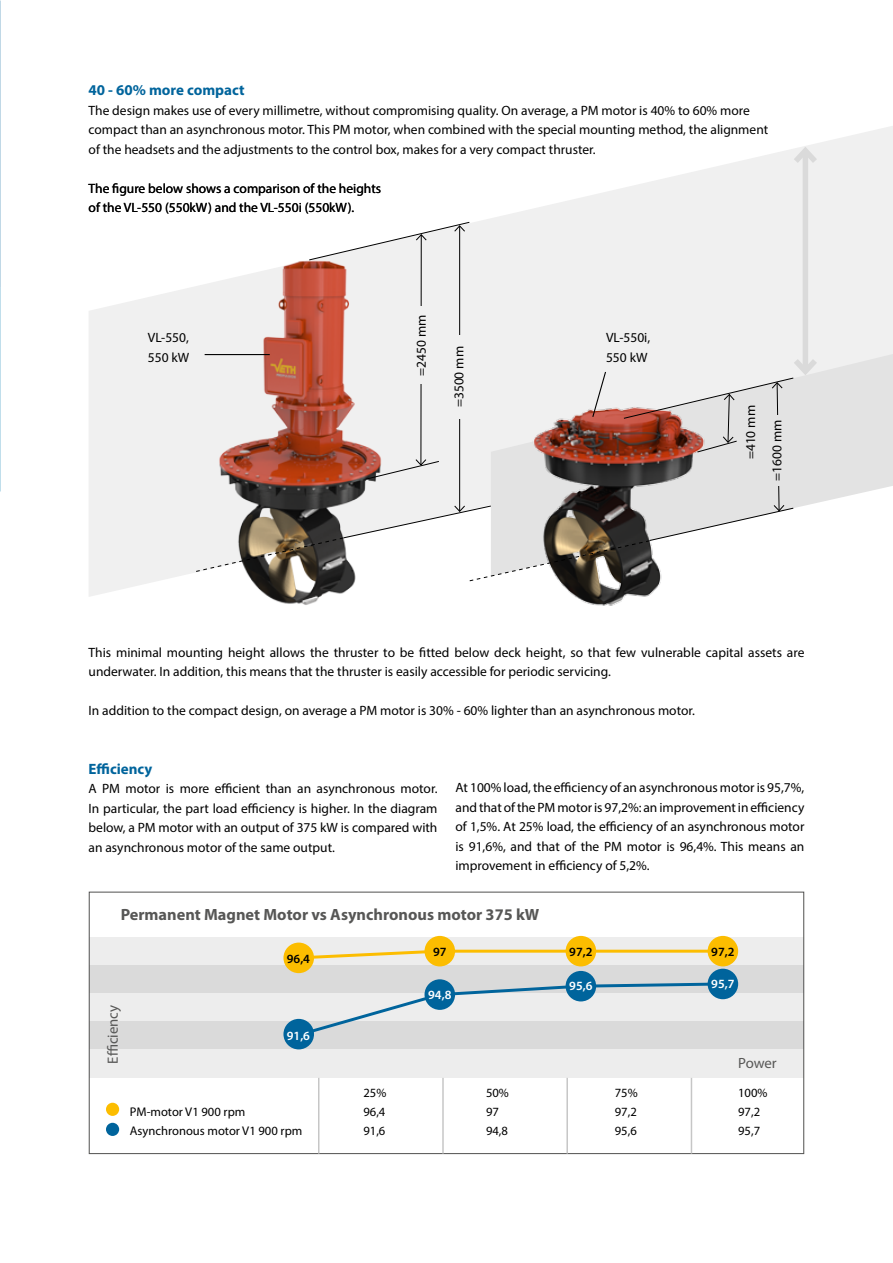
<style>
.page{position:relative;width:893px;height:1263px;background:#fff}
.page>*{position:absolute;margin:0;border:0;box-sizing:border-box;transform-origin:0 0}
.t1{font:700 16.35px "Myriad Pro";color:#575756}
.t2{font:700 15px "Myriad Pro";color:#00649c}
.t3{font:14.85px "Myriad Pro";color:#575756}
.t4{font:13.5px/19.5px "Myriad Pro";color:#000}
.t5{font:12.6px/19.2px "Myriad Pro";color:#000}
.t6{font:600 12.6px "Myriad Pro";color:#fff}
.t7{font:600 12.6px "Myriad Pro";color:#000}
</style>
<div class="page">
<svg style="left:89px;top:126px;width:804px;height:471px;fill:#f0f0f0"></svg>
<svg style="left:823px;top:354px;width:70px;height:222px;fill:#e3e3e3"></svg>
<img style="left:200px;top:242px;width:199px;height:363px">
<img style="left:508px;top:582px;width:211px;height:24px">
<hr style="left:420px;top:235px;width:2px;height:230px;background:#000">
<div style="left:408px;top:307px;width:26px;height:77px;background:#f0f0f0"></div>
<hr style="left:459px;top:226px;width:1px;height:285px;background:#000">
<svg style="left:308px;top:221px;width:162px;height:40px"></svg>
<div style="left:445px;top:335px;width:26px;height:84px;background:#f0f0f0"></div>
<div style="left:803px;top:151px;width:5px;height:220px;background:#dadada"></div>
<svg style="left:788px;top:143px;width:35px;height:26px"></svg>
<div style="left:89px;top:937px;width:715px;height:28px;background:#ededed"></div>
<div style="left:89px;top:965px;width:715px;height:28px;background:#dadada"></div>
<div style="left:89px;top:993px;width:715px;height:28px;background:#ededed"></div>
<div style="left:89px;top:1021px;width:715px;height:29px;background:#dadada"></div>
<div style="left:89px;top:1050px;width:715px;height:28px;background:#ededed"></div>
<div style="left:89px;top:891px;width:715px;height:263px;border:1px solid #575756"></div>
<hr style="left:318px;top:1078px;width:1px;height:75px;background:#c6c6c6">
<hr style="left:442px;top:1078px;width:2px;height:75px;background:#c6c6c6">
<hr style="left:566px;top:1078px;width:2px;height:75px;background:#c6c6c6">
<hr style="left:691px;top:1078px;width:1px;height:75px;background:#c6c6c6">
<div style="left:106px;top:1103px;width:13px;height:13px;background:#fcbd00;border-radius:50%"></div>
<div style="left:106px;top:1123px;width:13px;height:13px;background:#00649c;border-radius:50%"></div>
<div style="left:283px;top:1019px;width:31px;height:30px;background:#00649c;border-radius:50%"></div>
<div style="left:283px;top:942px;width:31px;height:31px;background:#fcbd00;border-radius:50%"></div>
<div style="left:424px;top:936px;width:31px;height:30px;background:#fcbd00;border-radius:50%"></div>
<svg style="left:424px;top:979px;width:31px;height:31px"></svg>
<div style="left:566px;top:936px;width:30px;height:30px;background:#fcbd00;border-radius:50%"></div>
<div style="left:566px;top:971px;width:30px;height:30px;background:#00649c;border-radius:50%"></div>
<div style="left:708px;top:936px;width:30px;height:30px;background:#fcbd00;border-radius:50%"></div>
<div style="left:708px;top:969px;width:30px;height:30px;background:#00649c;border-radius:50%"></div>
<svg style="left:310px;top:948px;width:401px;height:13px"></svg>
<svg style="left:295px;top:981px;width:430px;height:57px"></svg>
<svg style="left:195px;top:353px;width:628px;height:229px"></svg>
<p class="t2" style="left:89px;top:80px;width:158px">40 - 60% more compact</p>
<p class="t4" style="left:89px;top:100px;width:681px">The design makes use of every millimetre, without compromising quality. On average, a PM motor is 40% to 60% more compact than an asynchronous motor. This PM motor, when combined with the special mounting method, the alignment of the headsets and the adjustments to the control box, makes for a very compact thruster.</p>
<p class="t4" style="left:89px;top:178px;width:294px">The figure below shows a comparison of the heights of the VL-550 (550kW) and the VL-550i (550kW).</p>
<p class="t4" style="left:148px;top:328px;width:43px">VL-550,<br>550 kW</p>
<p class="t4" style="left:411px;top:376px;width:63px;rotate:-90deg">=2450 mm</p>
<p class="t4" style="left:449px;top:407px;width:63px;rotate:-90deg">=3500 mm</p>
<p class="t4" style="left:606px;top:328px;width:46px">VL-550i,<br>550 kW</p>
<p class="t4" style="left:737px;top:481px;width:77px;line-height:26.5px;text-indent:21px;rotate:-90deg">=410 mm =1600 mm</p>
<p class="t4" style="left:89px;top:642px;width:717px">This minimal mounting height allows the thruster to be fitted below deck height, so that few vulnerable capital assets are underwater. In addition, this means that the thruster is easily accessible for periodic servicing.</p>
<p class="t4" style="left:89px;top:701px;width:608px">In addition to the compact design, on average a PM motor is 30% - 60% lighter than an asynchronous motor.</p>
<p class="t2" style="left:89px;top:759px;width:65px">Efficiency</p>
<p class="t4" style="left:89px;top:779px;width:350px;text-align:justify">A PM motor is more efficient than an asynchronous motor.<br>In particular, the part load efficiency is higher. In the diagram below, a PM motor with an output of 375 kW is compared with an asynchronous motor of the same output.</p>
<p class="t4" style="left:455px;top:778px;width:350px;text-align:justify">At 100% load, the efficiency of an asynchronous motor is 95,7%, and that of the PM motor is 97,2%: an improvement in efficiency of 1,5%. At 25% load, the efficiency of an asynchronous motor is 91,6%, and that of the PM motor is 96,4%. This means an improvement in efficiency of 5,2%.</p>
<p class="t1" style="left:121px;top:905px;width:420px">Permanent Magnet Motor vs Asynchronous motor 375 kW</p>
<p class="t3" style="left:105px;top:1064px;width:61px;rotate:-90deg">Efficiency</p>
<p class="t7" style="left:287px;top:952px;width:25px">96,4</p>
<p class="t6" style="left:287px;top:1028px;width:25px">91,6</p>
<p class="t5" style="left:130px;top:1102px;width:174px">PM-motor V1 900 rpm<br>Asynchronous motor V1 900 rpm</p>
<p class="t7" style="left:433px;top:945px;width:15px">97</p>
<p class="t7" style="left:569px;top:945px;width:25px">97,2</p>
<p class="t7" style="left:711px;top:945px;width:25px">97,2</p>
<p class="t6" style="left:569px;top:979px;width:25px">95,6</p>
<p class="t6" style="left:711px;top:977px;width:25px">95,7</p>
<p class="t6" style="left:428px;top:988px;width:25px">94,8</p>
<p class="t3" style="left:738px;top:1055px;width:40px">Power</p>
<p class="t5" style="left:363px;top:1083px;width:24px;text-align:justify">25% 96,4<br>91,6</p>
<p class="t5" style="left:486px;top:1083px;width:24px">50%<br>97<br>94,8</p>
<p class="t5" style="left:615px;top:1083px;width:24px;text-align:justify">75% 97,2<br>95,6</p>
<p class="t5" style="left:738px;top:1083px;width:31px">100%<br>97,2<br>95,7</p>
</div>
